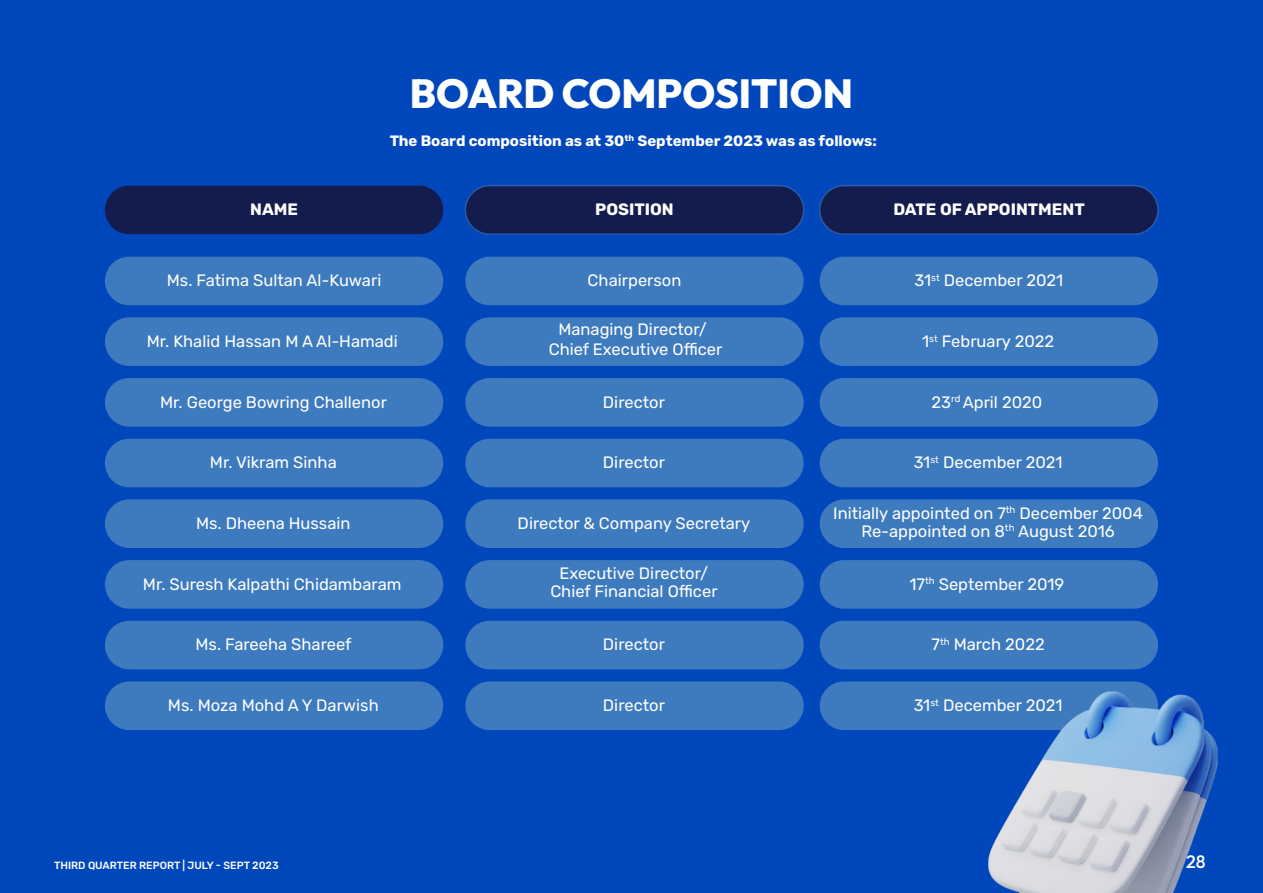
<style>
.page{position:relative;width:1263px;height:893px;background:#0047bb}
.page>*{position:absolute;margin:0;border:0;box-sizing:border-box;transform-origin:0 0}
.t1{font:100 40.5px "Outfit";color:#fff}
.t2{font:100 18px "Outfit";color:#fff}
.t3{font:16.5px/18px "Rubik";color:#fff;text-align:center}
.t4{font:700 16.5px "Rubik";color:#fff}
.t5{font:700 15px "Rubik";color:#fff}
.t6{font:500 10.5px "Rubik";color:#fff}
</style>
<div class="page">
<div style="left:105px;top:186px;width:338px;height:48px;background:#141b4d;border-radius:24px"></div>
<div style="left:105px;top:257px;width:338px;height:48px;background:#3d7abe;border-radius:24px"></div>
<div style="left:105px;top:499px;width:338px;height:49px;background:#3d7abe;border-radius:24px"></div>
<div style="left:105px;top:378px;width:338px;height:49px;background:#3d7abe;border-radius:24px"></div>
<div style="left:105px;top:621px;width:338px;height:48px;background:#3d7abe;border-radius:24px"></div>
<div style="left:105px;top:317px;width:338px;height:49px;background:#3d7abe;border-radius:24px"></div>
<div style="left:105px;top:560px;width:338px;height:49px;background:#3d7abe;border-radius:24px"></div>
<div style="left:105px;top:439px;width:338px;height:48px;background:#3d7abe;border-radius:24px"></div>
<div style="left:105px;top:681px;width:338px;height:49px;background:#3d7abe;border-radius:24px"></div>
<div style="left:465px;top:186px;width:339px;height:48px;background:#141b4d;border-radius:24px"></div>
<div style="left:465px;top:185px;width:339px;height:50px;border:2px solid #295ba9;border-radius:24px"></div>
<div style="left:465px;top:257px;width:339px;height:48px;background:#3d7abe;border-radius:24px"></div>
<div style="left:465px;top:499px;width:339px;height:49px;background:#3d7abe;border-radius:24px"></div>
<div style="left:465px;top:378px;width:339px;height:49px;background:#3d7abe;border-radius:24px"></div>
<div style="left:465px;top:621px;width:339px;height:48px;background:#3d7abe;border-radius:24px"></div>
<div style="left:465px;top:317px;width:339px;height:49px;background:#3d7abe;border-radius:24px"></div>
<div style="left:465px;top:560px;width:339px;height:49px;background:#3d7abe;border-radius:24px"></div>
<div style="left:465px;top:439px;width:339px;height:48px;background:#3d7abe;border-radius:24px"></div>
<div style="left:465px;top:681px;width:339px;height:49px;background:#3d7abe;border-radius:24px"></div>
<div style="left:820px;top:186px;width:338px;height:48px;background:#141b4d;border-radius:24px"></div>
<div style="left:819px;top:185px;width:340px;height:50px;border:2px solid #295ba9;border-radius:24px"></div>
<div style="left:820px;top:257px;width:338px;height:48px;background:#3d7abe;border-radius:24px"></div>
<div style="left:820px;top:499px;width:338px;height:49px;background:#3d7abe;border-radius:24px"></div>
<div style="left:820px;top:378px;width:338px;height:49px;background:#3d7abe;border-radius:24px"></div>
<div style="left:820px;top:621px;width:338px;height:48px;background:#3d7abe;border-radius:24px"></div>
<div style="left:820px;top:317px;width:338px;height:49px;background:#3d7abe;border-radius:24px"></div>
<div style="left:820px;top:560px;width:338px;height:49px;background:#3d7abe;border-radius:24px"></div>
<div style="left:820px;top:439px;width:338px;height:48px;background:#3d7abe;border-radius:24px"></div>
<div style="left:820px;top:681px;width:338px;height:49px;background:#3d7abe;border-radius:24px"></div>
<img style="left:988px;top:691px;width:229px;height:202px">
<p class="t4" style="left:250px;top:200px;width:49px">NAME</p>
<h1 class="t1" style="left:410px;top:71px;width:445px">BOARD COMPOSITION</h1>
<p class="t5" style="left:390px;top:132px;width:489px">The Board composition as at 30<sup>th</sup> September 2023 was as follows:</p>
<p class="t4" style="left:595px;top:200px;width:80px">POSITION</p>
<p class="t4" style="left:893px;top:200px;width:193px">DATE OF APPOINTMENT</p>
<p class="t3" style="left:167px;top:272px;width:216px">Ms. Fatima Sultan Al-Kuwari</p>
<p class="t3" style="left:588px;top:272px;width:95px">Chairperson</p>
<p class="t3" style="left:914px;top:272px;width:150px">31<sup>st</sup> December 2021</p>
<p class="t3" style="left:147px;top:333px;width:253px">Mr. Khalid Hassan M A Al-Hamadi</p>
<p class="t3" style="left:549px;top:320px;width:175px;line-height:19.8px">Managing Director/<br>Chief Executive Officer</p>
<p class="t3" style="left:922px;top:333px;width:134px">1<sup>st</sup> February 2022</p>
<p class="t3" style="left:160px;top:393px;width:228px">Mr. George Bowring Challenor</p>
<p class="t3" style="left:603px;top:393px;width:64px">Director</p>
<p class="t3" style="left:931px;top:393px;width:112px">23<sup>rd</sup> April 2020</p>
<p class="t3" style="left:210px;top:454px;width:128px">Mr. Vikram Sinha</p>
<p class="t3" style="left:603px;top:454px;width:64px">Director</p>
<p class="t3" style="left:914px;top:454px;width:150px">31<sup>st</sup> December 2021</p>
<p class="t3" style="left:196px;top:515px;width:156px">Ms. Dheena Hussain</p>
<p class="t3" style="left:518px;top:515px;width:234px">Director &amp; Company Secretary</p>
<p class="t3" style="left:833px;top:504px;width:311px">Initially appointed on 7<sup>th</sup> December 2004<br>Re-appointed on 8<sup>th</sup> August 2016</p>
<p class="t3" style="left:143px;top:575px;width:260px">Mr. Suresh Kalpathi Chidambaram</p>
<p class="t3" style="left:550px;top:565px;width:169px">Executive Director/<br>Chief Financial Officer</p>
<p class="t3" style="left:909px;top:575px;width:156px">17<sup>th</sup> September 2019</p>
<p class="t3" style="left:195px;top:636px;width:158px">Ms. Fareeha Shareef</p>
<p class="t3" style="left:603px;top:636px;width:64px">Director</p>
<p class="t3" style="left:931px;top:636px;width:115px">7<sup>th</sup> March 2022</p>
<p class="t3" style="left:168px;top:697px;width:212px">Ms. Moza Mohd A Y Darwish</p>
<p class="t3" style="left:603px;top:697px;width:64px">Director</p>
<p class="t3" style="left:914px;top:697px;width:150px">31<sup>st</sup> December 2021</p>
<p class="t6" style="left:54px;top:859px;width:226px">THIRD QUARTER REPORT | JULY - SEPT 2023</p>
<p class="t2" style="left:1186px;top:851px;width:21px">28</p>
</div>
